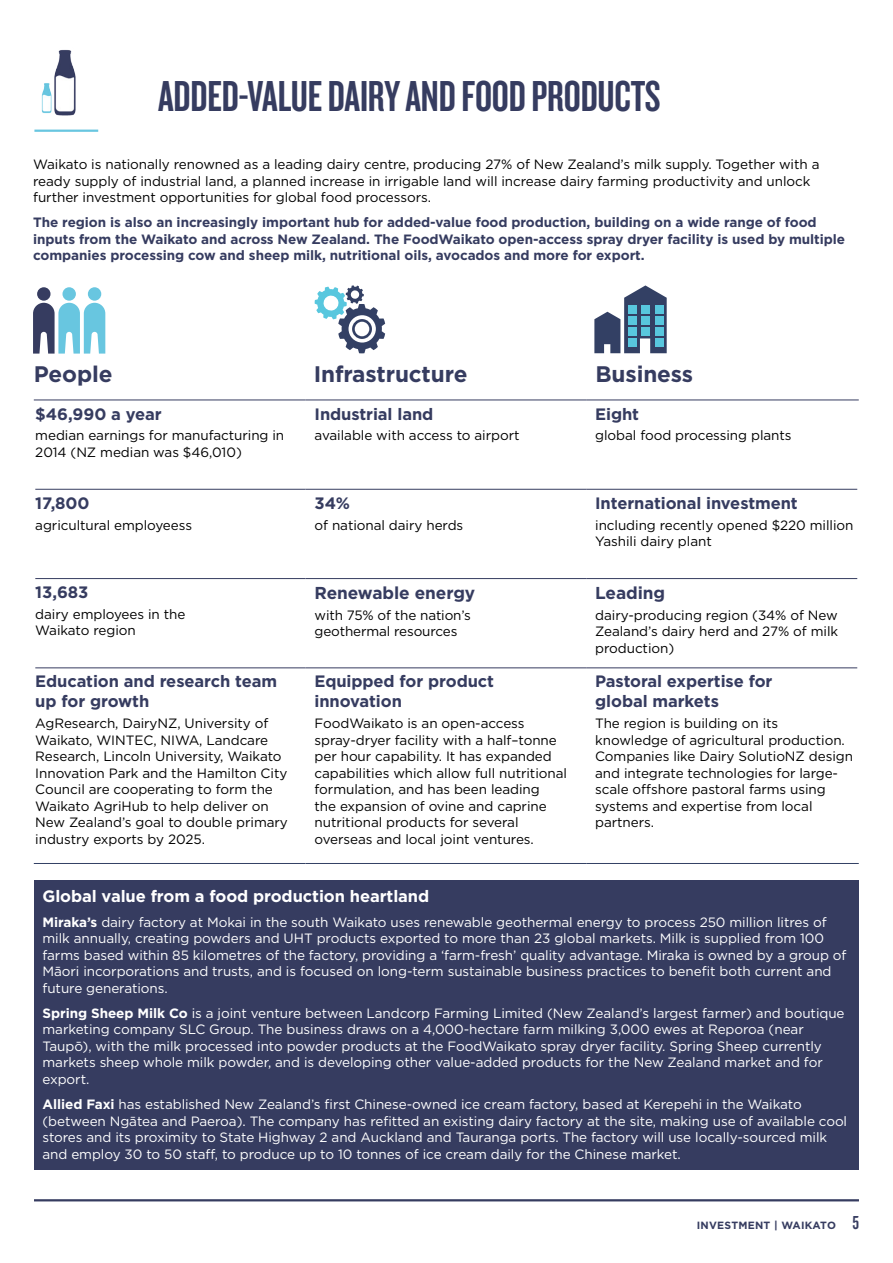
<style>
.page{position:relative;width:893px;height:1263px;background:#fff}
.page>*{position:absolute;margin:0;border:0;box-sizing:border-box;transform-origin:0 0}
.Heading_1{font:45px "Knockout 48 Featherweight";letter-spacing:-.005em;color:#363c60}
.Table_pull_out{font:700 22.5px "Gotham";letter-spacing:-.005em;color:#363c60}
.Table_pull_out-2{font:700 17.25px "Gotham";letter-spacing:-.005em;color:#363c60}
.Table_pull_out-3{font:700 16.5px/19.8px "Gotham";letter-spacing:-.005em;color:#363c60}
.Body_Copy_Sub_header{font:700 16.5px "Gotham";letter-spacing:-.005em;color:#fff}
.Body_Copy{font:13.5px/16.5px "Gotham";letter-spacing:-.005em;color:#fff}
.Body_Copy-2{font:13.5px/16.5px "Gotham";letter-spacing:-.005em;color:#000}
.Body_copy_bold_blue{font:700 13.5px/16.5px "Gotham";letter-spacing:-.005em;color:#363c60}
.Table_pull_out-4{font:13.5px/16.5px "Gotham";letter-spacing:-.005em;color:#000}
.Body_Copy-3{font:700 10.5px "Gotham";letter-spacing:.025em;color:#363c60}
.s1{font-weight:700}
.s2{font-family:"Knockout 48 Featherweight";font-weight:400;font-size:19.5px}
</style>
<div class="page">
<hr style="left:34px;top:1199px;width:825px;height:2px;background:#363c60">
<hr style="left:34px;top:130px;width:64px;height:2px;background:#68c6e0">
<hr style="left:35px;top:489px;width:271px;height:1px;background:#363c60">
<hr style="left:306px;top:489px;width:280px;height:1px;background:#363c60">
<hr style="left:586px;top:489px;width:271px;height:1px;background:#363c60">
<hr style="left:35px;top:578px;width:271px;height:1px;background:#363c60">
<hr style="left:306px;top:578px;width:280px;height:1px;background:#363c60">
<hr style="left:586px;top:578px;width:271px;height:1px;background:#363c60">
<hr style="left:35px;top:667px;width:271px;height:1px;background:#363c60">
<hr style="left:306px;top:667px;width:280px;height:1px;background:#363c60">
<hr style="left:586px;top:667px;width:271px;height:1px;background:#363c60">
<hr style="left:34px;top:863px;width:272px;height:1px;background:#334164">
<hr style="left:306px;top:863px;width:280px;height:1px;background:#334164">
<hr style="left:586px;top:863px;width:273px;height:1px;background:#334164">
<hr style="left:34px;top:400px;width:272px;height:1px;background:#363c60">
<hr style="left:306px;top:400px;width:280px;height:1px;background:#363c60">
<hr style="left:586px;top:400px;width:273px;height:1px;background:#363c60">
<div style="left:37px;top:287px;width:14px;height:14px;background:#363c60;border-radius:50%"></div>
<div style="left:62px;top:287px;width:14px;height:14px;background:#68c6e0;border-radius:50%"></div>
<div style="left:88px;top:287px;width:13px;height:14px;background:#68c6e0;border-radius:50%"></div>
<svg style="left:33px;top:303px;width:72px;height:51px"></svg>
<svg style="left:315px;top:285px;width:70px;height:68px"></svg>
<svg style="left:594px;top:285px;width:73px;height:68px"></svg>
<div style="left:34px;top:880px;width:825px;height:290px;background:#363c60"></div>
<img style="left:41px;top:50px;width:35px;height:66px">
<p class="Heading_1" style="left:158px;top:68px;width:504px">ADDED-VALUE DAIRY AND FOOD PRODUCTS</p>
<p class="Body_Copy-2" style="left:33px;top:156px;width:788px">Waikato is nationally renowned as a leading dairy centre, producing 27% of New Zealand’s milk supply. Together with a ready supply of industrial land, a planned increase in irrigable land will increase dairy farming productivity and unlock further investment opportunities for global food processors.</p>
<p class="Body_copy_bold_blue" style="left:33px;top:214px;width:813px">The region is also an increasingly important hub for added-value food production, building on a wide range of food inputs from the Waikato and across New Zealand. The FoodWaikato open-access spray dryer facility is used by multiple companies processing cow and sheep milk, nutritional oils, avocados and more for export.</p>
<p class="Table_pull_out" style="left:34px;top:359px;width:80px">People</p>
<p class="Table_pull_out" style="left:314px;top:359px;width:155px">Infrastructure</p>
<p class="Table_pull_out" style="left:595px;top:359px;width:99px">Business</p>
<p class="Table_pull_out-3" style="left:35px;top:404px;width:128px">$46,990 a year</p>
<p class="Body_Copy-2" style="left:35px;top:427px;width:250px">median earnings for manufacturing in<br>2014 (NZ median was $46,010)</p>
<p class="Table_pull_out-3" style="left:35px;top:493px;width:56px">17,800</p>
<p class="Body_Copy-2" style="left:35px;top:516px;width:158px">agricultural employeess</p>
<p class="Table_pull_out-3" style="left:35px;top:582px;width:55px">13,683</p>
<p class="Body_Copy-2" style="left:35px;top:606px;width:152px">dairy employees in the<br>Waikato region</p>
<p class="Table_pull_out-3" style="left:35px;top:672px;width:243px">Education and research team up for growth</p>
<p class="Body_Copy-2" style="left:35px;top:715px;width:254px">AgResearch, DairyNZ, University of Waikato, WINTEC, NIWA, Landcare Research, Lincoln University, Waikato Innovation Park and the Hamilton City Council are cooperating to form the Waikato AgriHub to help deliver on New Zealand’s goal to double primary industry exports by 2025.</p>
<p class="Table_pull_out-3" style="left:315px;top:404px;width:120px">Industrial land</p>
<p class="Body_Copy-2" style="left:315px;top:427px;width:206px">available with access to airport</p>
<p class="Table_pull_out-3" style="left:315px;top:493px;width:37px">34%</p>
<p class="Body_Copy-2" style="left:315px;top:516px;width:150px">of national dairy herds</p>
<p class="Table_pull_out-2" style="left:315px;top:581px;width:162px">Renewable energy</p>
<p class="Table_pull_out-4" style="left:315px;top:606px;width:158px">with 75% of the nation’s geothermal resources</p>
<p class="Table_pull_out-3" style="left:315px;top:672px;width:181px">Equipped for product innovation</p>
<p class="Body_Copy-2" style="left:315px;top:715px;width:254px">FoodWaikato is an open-access spray-dryer facility with a half–tonne per hour capability. It has expanded capabilities which allow full nutritional formulation, and has been leading<br>the expansion of ovine and caprine nutritional products for several overseas and local joint ventures.</p>
<p class="Table_pull_out-3" style="left:595px;top:404px;width:45px">Eight</p>
<p class="Body_Copy-2" style="left:595px;top:427px;width:198px">global food processing plants</p>
<p class="Table_pull_out-3" style="left:595px;top:493px;width:204px">International investment</p>
<p class="Body_Copy-2" style="left:595px;top:516px;width:260px">including recently opened $220 million<br>Yashili dairy plant</p>
<p class="Table_pull_out-2" style="left:595px;top:581px;width:72px">Leading</p>
<p class="Body_Copy-2" style="left:595px;top:606px;width:244px;text-align:justify">dairy-producing region (34% of New Zealand’s dairy herd and 27% of milk production)</p>
<p class="Table_pull_out-3" style="left:595px;top:672px;width:179px">Pastoral expertise for global markets</p>
<p class="Table_pull_out-4" style="left:595px;top:715px;width:259px">The region is building on its knowledge of agricultural production.<br>Companies like Dairy SolutioNZ design and integrate technologies for large&shy;scale offshore pastoral farms using systems and expertise from local partners.</p>
<p class="Body_Copy_Sub_header" style="left:43px;top:885px;width:388px">Global value from a food production heartland</p>
<p class="Body_Copy" style="left:43px;top:914px;width:805px"><span class="s1">Miraka’s</span> dairy factory at Mokai in the south Waikato uses renewable geothermal energy to process 250 million litres of milk annually, creating powders and UHT products exported to more than 23 global markets. Milk is supplied from 100 farms based within 85 kilometres of the factory, providing a ‘farm-fresh’ quality advantage. Miraka is owned by a group of Māori incorporations and trusts, and is focused on long-term sustainable business practices to benefit both current and future generations.</p>
<p class="Body_Copy" style="left:43px;top:1005px;width:804px"><span class="s1">Spring Sheep Milk Co</span> is a joint venture between Landcorp Farming Limited (New Zealand’s largest farmer) and boutique marketing company SLC Group. The business draws on a 4,000-hectare farm milking 3,000 ewes at Reporoa (near Taupō), with the milk processed into powder products at the FoodWaikato spray dryer facility. Spring Sheep currently markets sheep whole milk powder, and is developing other value-added products for the New Zealand market and for export.</p>
<p class="Body_Copy" style="left:43px;top:1096px;width:806px"><span class="s1">Allied Faxi</span> has established New Zealand’s first Chinese-owned ice cream factory, based at Kerepehi in the Waikato (between Ngātea and Paeroa). The company has refitted an existing dairy factory at the site, making use of available cool stores and its proximity to State Highway 2 and Auckland and Tauranga ports. The factory will use locally-sourced milk and employ 30 to 50 staff, to produce up to 10 tonnes of ice cream daily for the Chinese market.</p>
<p class="Body_Copy-3" style="left:697px;top:1218px;width:164px">INVESTMENT | WAIKATO <span class="s2">5</span></p>
</div>
